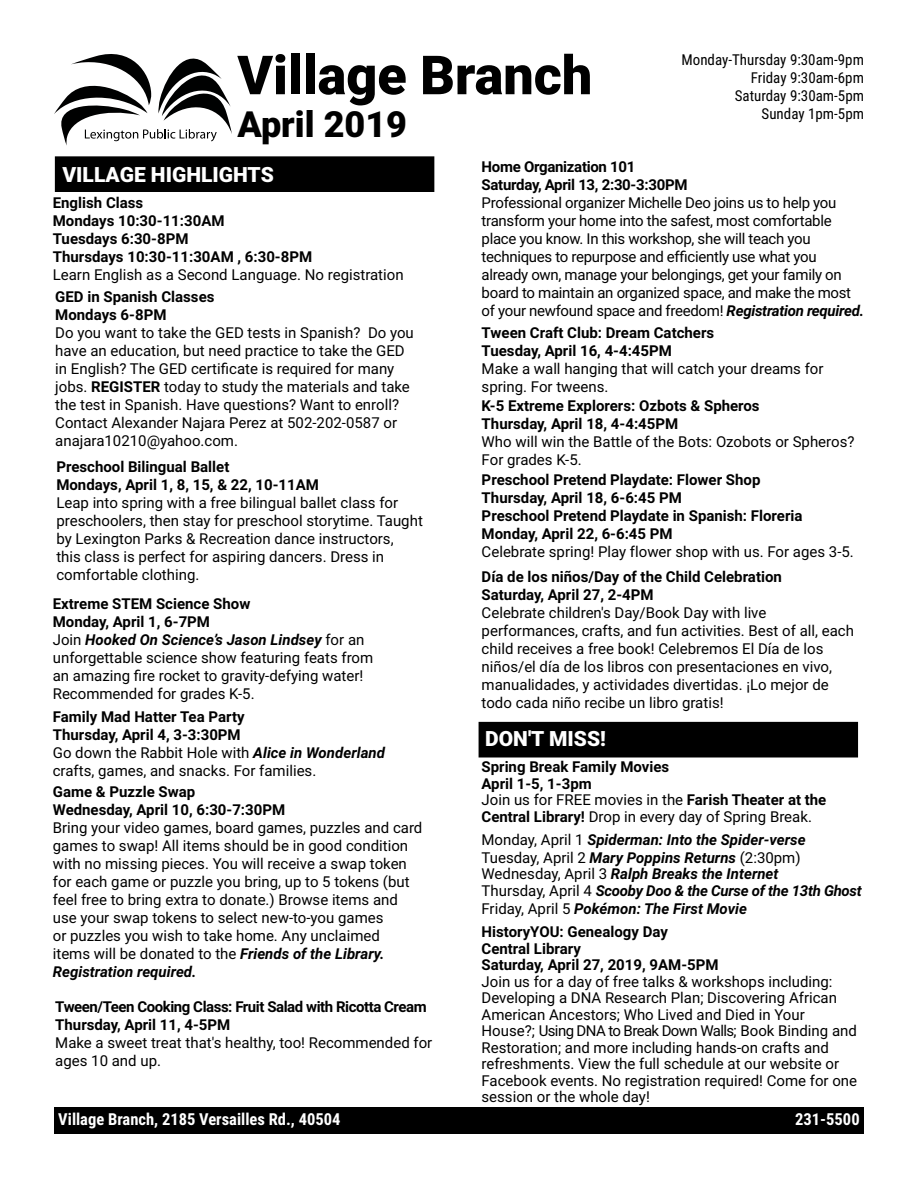
<style>
.page{position:relative;width:918px;height:1188px;background:#fff}
.page>*{position:absolute;margin:0;border:0;box-sizing:border-box;transform-origin:0 0}
.t1{font:900 54px "Roboto";color:#000}
.t2{font:900 36px "Roboto";color:#000}
.t3{font:900 21px "Roboto";color:#fff}
.t4{font:700 16.5px "Roboto Condensed";color:#fff}
.t5{font:15px/18px "Roboto";color:#000}
.t6{font:700 15px/18px "Roboto";color:#000}
.t7{font:15px/18px "Roboto";letter-spacing:-.02em;color:#000}
.t8{font:italic 700 15px/18px "Roboto";color:#000}
.t9{font:italic 700 15px/16.5px "Roboto";letter-spacing:-.02em;color:#000}
.t10{font:15px/18px "Roboto Condensed";color:#000;text-align:right}
.t11{font:700 15px/18px "Roboto";letter-spacing:-.03em;color:#000}
.t12{font:700 15px/18px "Roboto";letter-spacing:-.02em;color:#000}
.s1{font-weight:700;font-style:italic}
.s2{font-weight:700}
.s3{font-weight:400}
.s4{font-weight:400;font-style:normal}
</style>
<div class="page">
<div style="left:54px;top:1108px;width:810px;height:26px;background:#000"></div>
<div style="left:56px;top:157px;width:378px;height:34px;background:#000"></div>
<div style="left:55px;top:156px;width:379px;height:36px;border:2px solid #000"></div>
<svg style="left:54px;top:54px;width:178px;height:92px"></svg>
<div style="left:479px;top:723px;width:378px;height:34px;background:#000"></div>
<div style="left:479px;top:722px;width:379px;height:36px;border:2px solid #000"></div>
<h1 class="t1" style="left:237px;top:37px;width:356px">Village Branch</h1>
<h2 class="t2" style="left:237px;top:99px;width:171px">April 2019</h2>
<h3 class="t3" style="left:62px;top:160px;width:213px">VILLAGE HIGHLIGHTS</h3>
<p class="t10" style="left:682px;top:50px;width:184px">Monday-Thursday 9:30am-9pm<br>Friday 9:30am-6pm<br>Saturday 9:30am-5pm<br>Sunday 1pm-5pm</p>
<p class="t12" style="left:482px;top:157px;width:207px">Home Organization 101<br>Saturday, April 13, 2:30-3:30PM</p>
<p class="t7" style="left:482px;top:193px;width:384px">Professional organizer Michelle Deo joins us to help you transform your home into the safest, most comfortable place you know. In this workshop, she will teach you techniques to repurpose and efficiently use what you already own, manage your belongings, get your family on board to maintain an organized space, and make the most of your newfound space and freedom! <span class="s1">Registration required.</span></p>
<p class="t6" style="left:482px;top:323px;width:234px">Tween Craft Club: Dream Catchers<br>Tuesday, April 16, 4-4:45PM</p>
<p class="t5" style="left:482px;top:359px;width:343px">Make a wall hanging that will catch your dreams for spring. For tweens.</p>
<p class="t6" style="left:482px;top:396px;width:280px">K-5 Extreme Explorers: Ozbots &amp; Spheros<br>Thursday, April 18, 4-4:45PM</p>
<p class="t5" style="left:482px;top:432px;width:374px">Who will win the Battle of the Bots: Ozobots or Spheros?<br>For grades K-5.</p>
<p class="t6" style="left:482px;top:470px;width:322px">Preschool Pretend Playdate: Flower Shop Thursday, April 18, 6-6:45 PM<br>Preschool Pretend Playdate in Spanish: Floreria Monday, April 22, 6-6:45 PM</p>
<p class="t5" style="left:482px;top:542px;width:374px">Celebrate spring! Play flower shop with us. For ages 3-5.</p>
<p class="t6" style="left:482px;top:567px;width:302px">Día de los niños/Day of the Child Celebration<br>Saturday, April 27, 2-4PM</p>
<p class="t5" style="left:482px;top:603px;width:374px">Celebrate children's Day/Book Day with live performances, crafts, and fun activities. Best of all, each child receives a free book! Celebremos El Día de los niños/el día de los libros con presentaciones en vivo, manualidades, y actividades divertidas. ¡Lo mejor de todo cada niño recibe un libro gratis!</p>
<p class="t6" style="left:53px;top:193px;width:261px">English Class<br>Mondays 10:30-11:30AM<br>Tuesdays 6:30-8PM<br>Thursdays 10:30-11:30AM , 6:30-8PM</p>
<p class="t5" style="left:53px;top:265px;width:352px">Learn English as a Second Language. No registration</p>
<p class="t6" style="left:55px;top:287px;width:161px">GED in Spanish Classes<br>Mondays 6-8PM</p>
<p class="t5" style="left:55px;top:323px;width:360px">Do you want to take the GED tests in Spanish? Do you have an education, but need practice to take the GED in English? The GED certificate is required for many jobs. <span class="s2">REGISTER</span> today to study the materials and take the test in Spanish. Have questions? Want to enroll?<br>Contact Alexander Najara Perez at 502-202-0587 or anajara10210@yahoo.com.</p>
<p class="t6" style="left:56px;top:457px;width:264px">Preschool Bilingual Ballet<br>Mondays, April 1, 8, 15, &amp; 22, 10-11AM</p>
<p class="t5" style="left:56px;top:493px;width:368px">Leap into spring with a free bilingual ballet class for preschoolers, then stay for preschool storytime. Taught by Lexington Parks &amp; Recreation dance instructors,<br>this class is perfect for aspiring dancers. Dress in comfortable clothing.</p>
<p class="t5" style="left:53px;top:594px;width:322px"><span class="s2">Extreme STEM Science Show<br>Monday, April 1, 6-7PM<br></span>Join <span class="s1">Hooked On Science’s Jason Lindsey</span> for an unforgettable science show featuring feats from an amazing fire rocket to gravity-defying water!<br>Recommended for grades K-5.</p>
<p class="t5" style="left:53px;top:707px;width:334px"><span class="s2">Family Mad Hatter Tea Party<br>Thursday, April 4, 3-3:30PM<br></span>Go down the Rabbit Hole with <span class="s1">Alice in Wonderland </span>crafts, games, and snacks. For families.</p>
<p class="t6" style="left:53px;top:782px;width:234px">Game &amp; Puzzle Swap<br>Wednesday, April 10, 6:30-7:30PM</p>
<p class="t5" style="left:53px;top:818px;width:371px">Bring your video games, board games, puzzles and card games to swap! All items should be in good condition with no missing pieces. You will receive a swap token for each game or puzzle you bring, up to 5 tokens (but feel free to bring extra to donate.) Browse items and use your swap tokens to select new-to-you games<br>or puzzles you wish to take home. Any unclaimed<br>items will be donated to the <span class="s1">Friends of the Library.<br>Registration required.</span></p>
<p class="t11" style="left:55px;top:998px;width:373px">Tween/Teen Cooking Class: Fruit Salad with Ricotta Cream<br>Thursday, April 11, 4-5PM</p>
<p class="t5" style="left:55px;top:1034px;width:379px">Make a sweet treat that's healthy, too! Recommended for ages 10 and up.</p>
<h3 class="t3" style="left:485px;top:724px;width:122px">DON'T MISS!</h3>
<p class="t6" style="left:482px;top:758px;width:346px;line-height:16.5px">Spring Break Family Movies<br>April 1-5, 1-3pm<br><span class="s3">Join us for FREE movies in the</span> Farish Theater at the Central Library! <span class="s3">Drop in every day of Spring Break.</span></p>
<p class="t8" style="left:482px;top:830px;width:326px"><span class="s4">Monday, April 1</span> Spiderman: Into the Spider-verse<br><span class="s4">Tuesday, April 2</span> Mary Poppins Returns <span class="s4">(2:30pm)</span></p>
<p class="t9" style="left:482px;top:865px;width:382px"><span class="s4">Wednesday, April 3</span> Ralph Breaks the Internet<br><span class="s4">Thursday, April 4</span> Scooby Doo &amp; the Curse of the 13th Ghost</p>
<p class="t8" style="left:482px;top:899px;width:267px"><span class="s4">Friday, April 5</span> Pokémon: The First Movie</p>
<p class="t6" style="left:482px;top:923px;width:239px;line-height:16.5px">HistoryYOU: Genealogy Day<br>Central Library<br>Saturday, April 27, 2019, 9AM-5PM</p>
<p class="t5" style="left:482px;top:973px;width:377px;line-height:16.5px">Join us for a day of free talks &amp; workshops including:<br>Developing a DNA Research Plan; Discovering African American Ancestors; Who Lived and Died in Your House?; Using DNA to Break Down Walls; Book Binding and Restoration; and more including hands-on crafts and refreshments. View the full schedule at our website or Facebook events. No registration required! Come for one session or the whole day!</p>
<p class="t4" style="left:58px;top:1108px;width:284px">Village Branch, 2185 Versailles Rd., 40504</p>
<p class="t4" style="left:795px;top:1108px;width:66px">231-5500</p>
</div>
